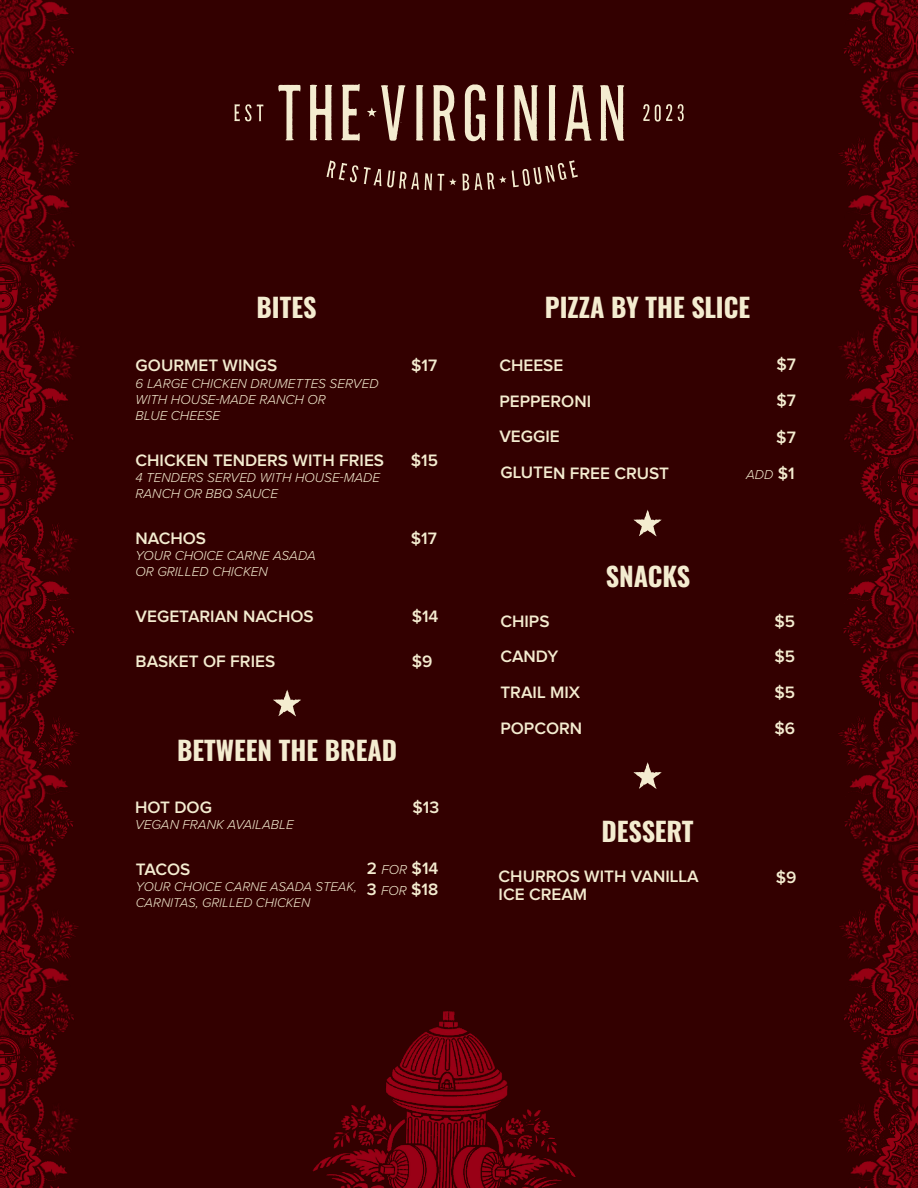
<style>
.page{position:relative;width:918px;height:1188px;background:#300}
.page>*{position:absolute;margin:0;border:0;box-sizing:border-box;transform-origin:0 0}
.t1{font:700 26.1px "Oswald";letter-spacing:-.005em;color:#f4ecd0}
.t2{font:600 17.1px/18px "Proxima Nova";color:#f4ecd0}
.t3{font:italic 300 13.5px/16.2px "Proxima Nova";color:#f4ecd0}
.t4{font:italic 300 13.2px/15.9px "Proxima Nova";color:#f4ecd0}
.s1{font-weight:300;font-style:italic;font-size:13.5px}
.s2{font-weight:600;font-style:normal;font-size:17.1px}
</style>
<div class="page">
<img style="left:312px;top:1011px;width:264px;height:177px">
<img style="left:843px;top:195px;width:71px;height:194px">
<img style="left:838px;top:0;width:80px;height:195px">
<img style="left:842px;top:541px;width:73px;height:234px">
<img style="left:838px;top:345px;width:63px;height:236px">
<img style="left:839px;top:928px;width:76px;height:204px">
<img style="left:838px;top:732px;width:63px;height:236px">
<img style="left:846px;top:1118px;width:72px;height:70px">
<img style="left:0;top:195px;width:75px;height:150px">
<img style="left:0;top:0;width:79px;height:195px">
<img style="left:0;top:581px;width:75px;height:151px">
<img style="left:0;top:345px;width:80px;height:236px">
<img style="left:0;top:968px;width:79px;height:164px">
<img style="left:0;top:732px;width:80px;height:236px">
<img style="left:0;top:1118px;width:71px;height:70px">
<svg style="left:234px;top:84px;width:450px;height:107px"></svg>
<svg style="left:273px;top:690px;width:28px;height:26px"></svg>
<svg style="left:633px;top:510px;width:29px;height:26px"></svg>
<svg style="left:633px;top:762px;width:29px;height:27px"></svg>
<h1 class="t1" style="left:257px;top:284px;width:62px">BITES</h1>
<p class="t2" style="left:136px;top:357px;width:143px">GOURMET WINGS</p>
<p class="t3" style="left:136px;top:374px;width:245px">6 LARGE CHICKEN DRUMETTES SERVED<br>WITH HOUSE-MADE RANCH OR<br>BLUE CHEESE</p>
<p class="t2" style="left:136px;top:451px;width:250px">CHICKEN TENDERS WITH FRIES</p>
<p class="t3" style="left:136px;top:468px;width:246px">4 TENDERS SERVED WITH HOUSE-MADE<br>RANCH OR BBQ SAUCE</p>
<p class="t2" style="left:136px;top:530px;width:72px">NACHOS</p>
<p class="t3" style="left:136px;top:547px;width:182px">YOUR CHOICE CARNE ASADA<br>OR GRILLED CHICKEN</p>
<p class="t2" style="left:411px;top:357px;width:27px">$17</p>
<p class="t2" style="left:411px;top:451px;width:29px">$15</p>
<p class="t2" style="left:411px;top:530px;width:28px">$17</p>
<p class="t2" style="left:136px;top:608px;width:180px">VEGETARIAN NACHOS</p>
<p class="t2" style="left:412px;top:608px;width:28px">$14</p>
<p class="t2" style="left:136px;top:653px;width:141px">BASKET OF FRIES</p>
<p class="t2" style="left:412px;top:653px;width:22px">$9</p>
<h1 class="t1" style="left:177px;top:728px;width:221px">BETWEEN THE BREAD</h1>
<p class="t2" style="left:135px;top:798px;width:78px">HOT DOG</p>
<p class="t3" style="left:135px;top:816px;width:160px">VEGAN FRANK AVAILABLE</p>
<p class="t2" style="left:412px;top:798px;width:28px">$13</p>
<p class="t2" style="left:136px;top:861px;width:56px">TACOS</p>
<p class="t4" style="left:136px;top:878px;width:223px">YOUR CHOICE CARNE ASADA STEAK,<br>CARNITAS, GRILLED CHICKEN</p>
<p class="t2" style="left:367px;top:859px;width:73px;line-height:20.5px">2 <span class="s1">FOR</span> $14<br>3 <span class="s1">FOR</span> $18</p>
<h1 class="t1" style="left:545px;top:284px;width:207px">PIZZA BY THE SLICE</h1>
<p class="t2" style="left:499px;top:356px;width:65px">CHEESE</p>
<p class="t2" style="left:776px;top:356px;width:21px">$7</p>
<p class="t2" style="left:499px;top:392px;width:93px">PEPPERONI</p>
<p class="t2" style="left:776px;top:392px;width:21px">$7</p>
<p class="t2" style="left:499px;top:428px;width:62px">VEGGIE</p>
<p class="t2" style="left:776px;top:429px;width:21px">$7</p>
<p class="t2" style="left:500px;top:464px;width:170px">GLUTEN FREE CRUST</p>
<p class="t3" style="left:746px;top:465px;width:50px">ADD <span class="s2">$1</span></p>
<h1 class="t1" style="left:606px;top:553px;width:86px">SNACKS</h1>
<p class="t2" style="left:500px;top:612px;width:51px">CHIPS</p>
<p class="t2" style="left:774px;top:612px;width:22px">$5</p>
<p class="t2" style="left:500px;top:648px;width:59px">CANDY</p>
<p class="t2" style="left:775px;top:648px;width:22px">$5</p>
<p class="t2" style="left:500px;top:684px;width:81px">TRAIL MIX</p>
<p class="t2" style="left:774px;top:684px;width:22px">$5</p>
<p class="t2" style="left:500px;top:719px;width:83px">POPCORN</p>
<p class="t2" style="left:774px;top:719px;width:22px">$6</p>
<h1 class="t1" style="left:602px;top:808px;width:94px">DESSERT</h1>
<p class="t2" style="left:499px;top:868px;width:202px">CHURROS WITH VANILLA<br>ICE CREAM</p>
<p class="t2" style="left:776px;top:869px;width:22px">$9</p>
</div>
